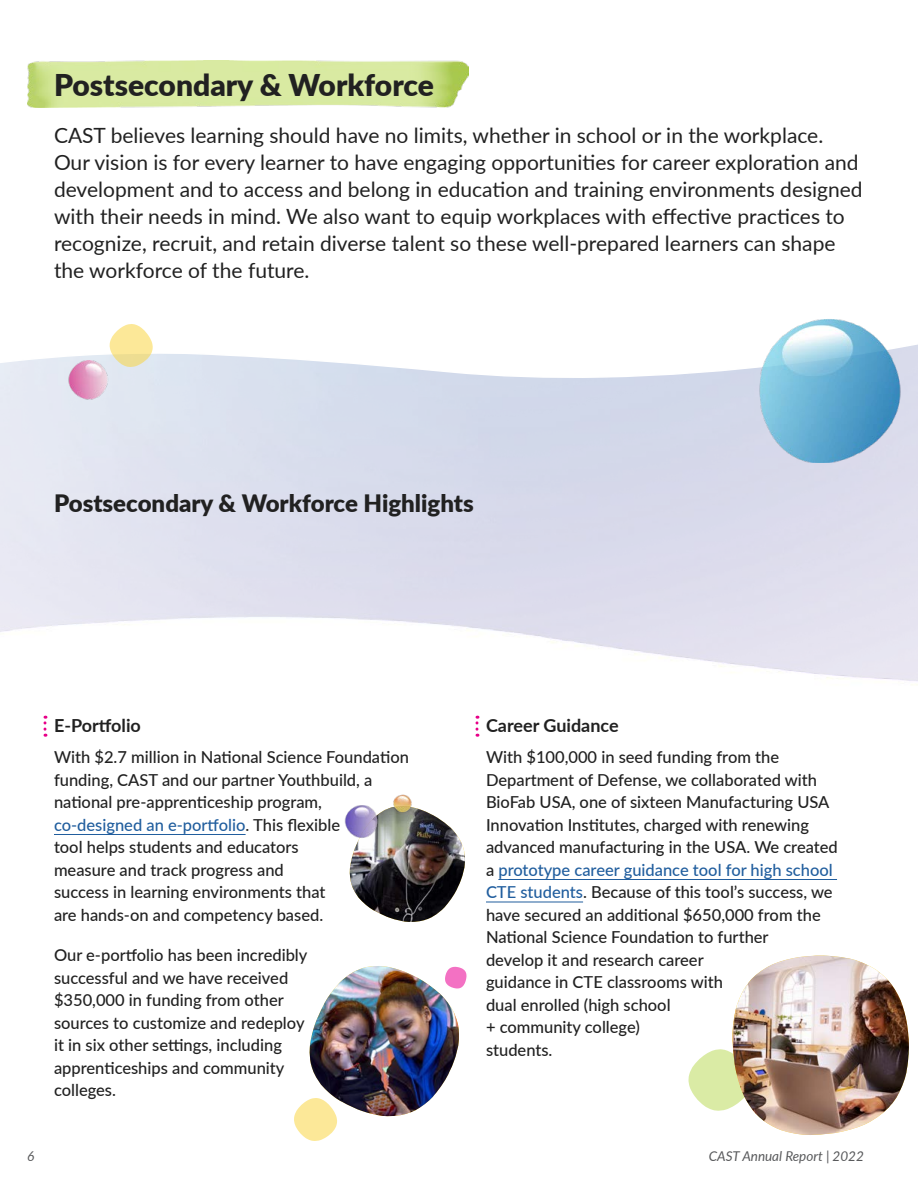
<style>
.page{position:relative;width:918px;height:1188px;background:#fff}
.page>*{position:absolute;margin:0;border:0;box-sizing:border-box;transform-origin:0 0}
.t1{font:900 30px "Lato";color:#212121}
.t2{font:900 24px "Lato";color:#212121}
.paragraph-large{font:21px/27px "Lato";color:#212121}
.h4_-_project_name{font:700 18px "Lato";color:#212121}
.h4_-_project_name-2{font:18px "Lato Bold 2";color:#212121}
.paragraph{font:500 16.5px/22.5px "Lato";color:#212121}
.t3{font:italic 13.5px "Lato";color:#58595b}
.s1{color:#215e9e}
.s2{font-family:"Lato Medium 2";font-weight:400}
.s3{font-family:"Lato Medium 2";font-weight:400;color:#215e9e}
</style>
<div class="page">
<img style="left:0;top:378px;width:918px;height:497px">
<svg style="left:0;top:343px;width:918px;height:35px"></svg>
<img style="left:27px;top:60px;width:442px;height:48px">
<svg style="left:44px;top:716px;width:2px;height:21px"></svg>
<hr style="left:54px;top:834px;width:192px;height:1px;background:#215e9e">
<svg style="left:476px;top:716px;width:2px;height:21px"></svg>
<hr style="left:498px;top:879px;width:339px;height:1px;background:#215e9e">
<hr style="left:486px;top:902px;width:97px;height:1px;background:#215e9e">
<img style="left:735px;top:319px;width:174px;height:144px">
<svg style="left:110px;top:324px;width:43px;height:43px;background:#f6e9af"></svg>
<img style="left:66px;top:360px;width:44px;height:42px">
<img style="left:350px;top:806px;width:115px;height:116px">
<svg style="left:688px;top:955px;width:142px;height:156px"></svg>
<img style="left:732px;top:956px;width:177px;height:179px">
<img style="left:343px;top:778px;width:69px;height:64px">
<img style="left:294px;top:966px;width:173px;height:175px">
<h2 class="t1" style="left:54px;top:63px;width:382px">Postsecondary &amp; Workforce</h2>
<p class="paragraph-large" style="left:54px;top:121px;width:810px">CAST believes learning should have no limits, whether in school or in the workplace.<br>Our vision is for every learner to have engaging opportunities for career exploration and development and to access and belong in education and training environments designed with their needs in mind. We also want to equip workplaces with effective practices to recognize, recruit, and retain diverse talent so these well-prepared learners can shape the workforce of the future.</p>
<h3 class="t2" style="left:54px;top:485px;width:421px">Postsecondary &amp; Workforce Highlights</h3>
<h4 class="h4_-_project_name-2" style="left:54px;top:712px;width:88px">E-Portfolio</h4>
<p class="paragraph" style="left:54px;top:745px;width:356px">With $2.7 million in National Science Foundation funding, CAST and our partner Youthbuild, a national pre-apprenticeship program, <span class="s1">co-designed an e-portfolio</span>. This flexible<br>tool helps students and educators<br>measure and track progress and<br>success in learning environments that<br>are hands-on and competency based.</p>
<p class="paragraph" style="left:54px;top:943px;width:255px">Our e-portfolio has been incredibly successful and we have received $350,000 in funding from other sources to customize and redeploy it in six other settings, including apprenticeships and community colleges.</p>
<p class="t3" style="left:27px;top:1146px;width:9px">6</p>
<h4 class="h4_-_project_name" style="left:486px;top:712px;width:134px">Career Guidance</h4>
<p class="paragraph" style="left:486px;top:745px;width:353px">With $100,000 in seed funding from the Department of Defense, we collaborated with BioFab USA, one of sixteen Manufacturing USA Innovation Institutes, charged with renewing <span class="s2">advanced manufacturing in the USA. We created a</span> <span class="s1">prototype career guidance tool for high school </span><span class="s3">CTE students</span>. Because of this tool’s success, we have secured an additional $650,000 from the National Science Foundation to further<br>develop it and research career<br>guidance in CTE classrooms with<br>dual enrolled (high school<br>+ community college)<br><span class="s2">students.</span></p>
<p class="t3" style="left:709px;top:1146px;width:157px">CAST Annual Report | 2022</p>
</div>
